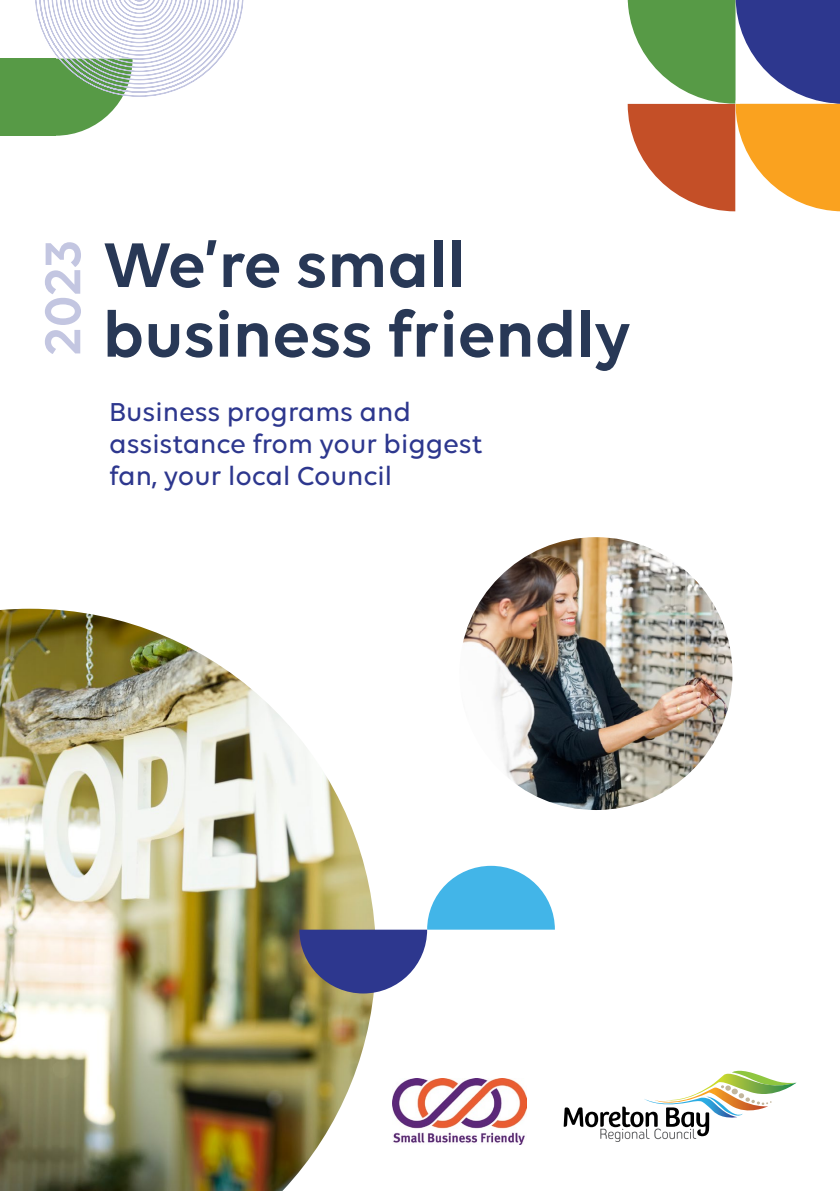
<style>
.page{position:relative;width:840px;height:1191px;background:#fff}
.page>*{position:absolute;margin:0;border:0;box-sizing:border-box;transform-origin:0 0}
.t1{font:600 68px "Volte";color:#283856}
.t2{font:600 54px "Volte";color:#c3c6e1}
.t3{font:500 28px/32px "Volte";color:#2d378e}
</style>
<div class="page">
<svg style="left:563px;top:1070px;width:233px;height:72px"></svg>
<img style="left:0;top:609px;width:374px;height:582px">
<svg style="left:627px;top:0;width:212px;height:211px"></svg>
<img style="left:459px;top:537px;width:273px;height:273px;border-radius:136px">
<div style="left:0;top:59px;width:55px;height:77px;background:#579a46"></div>
<svg style="left:35px;top:0;width:208px;height:136px"></svg>
<svg style="left:299px;top:866px;width:255px;height:127px"></svg>
<img style="left:392px;top:1078px;width:134px;height:66px">
<h2 class="t2" style="left:31px;top:355px;width:116px;rotate:-90deg">2023</h2>
<h1 class="t1" style="left:103px;top:225px;width:363px">We’re small</h1>
<h1 class="t1" style="left:103px;top:294px;width:529px">business friendly</h1>
<p class="t3" style="left:109px;top:395px;width:375px">Business programs and assistance from your biggest fan, your local Council</p>
</div>
